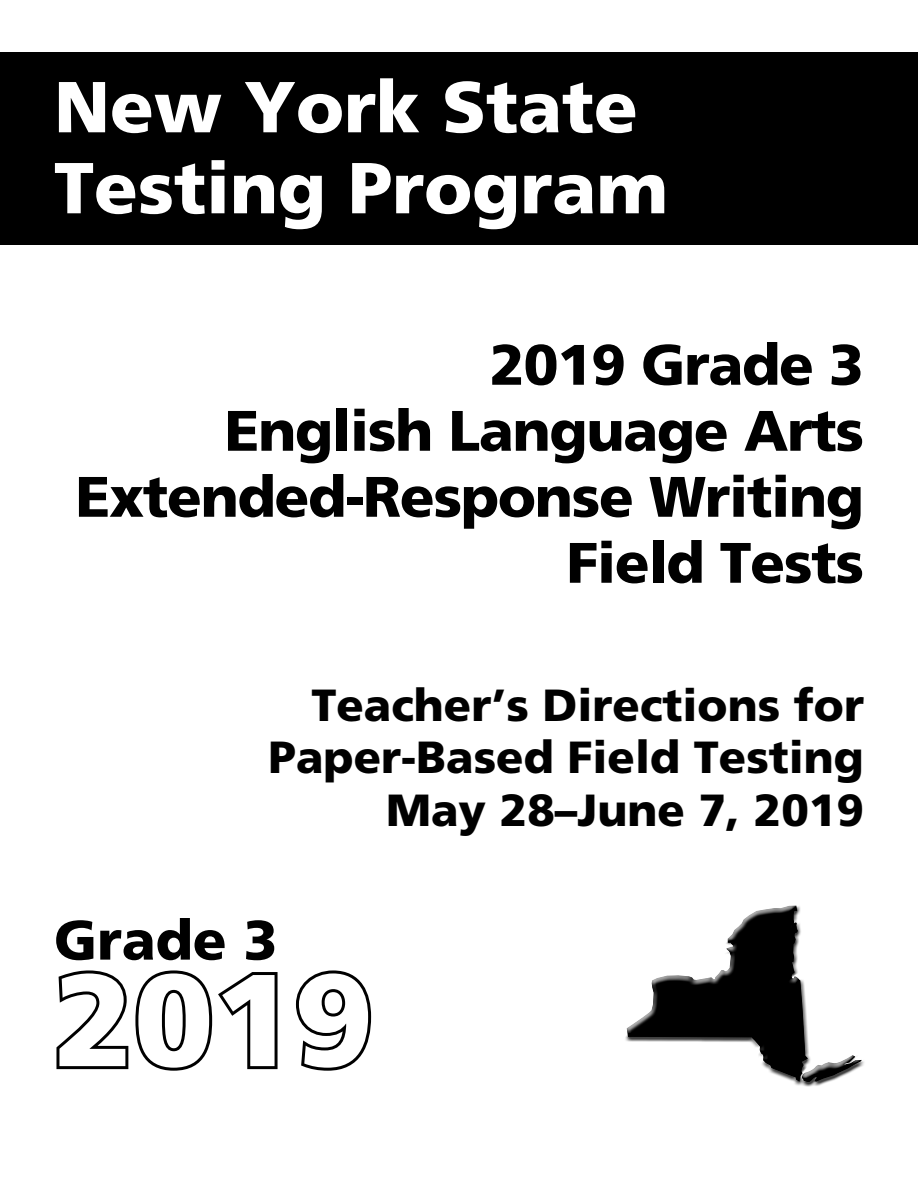
<style>
.page{position:relative;width:918px;height:1188px;background:#fff}
.page>*{position:absolute;margin:0;border:0;box-sizing:border-box;transform-origin:0 0}
.t1{font:900 130.5px "Frutiger LT Std";color:#fff}
.t2{font:900 72px/81px "Frutiger LT Std";color:#fff}
.t3{font:900 57px/66px "Frutiger LT Std";letter-spacing:-.02em;color:#000;text-align:right}
.t4{font:900 55.5px "Frutiger LT Std";color:#000}
.t5{font:900 45px/52.5px "Frutiger LT Std";color:#000;text-align:right}
</style>
<div class="page">
<div style="left:0;top:52px;width:918px;height:193px;background:#000"></div>
<svg style="left:56px;top:970px;width:222px;height:101px"></svg>
<svg style="left:295px;top:970px;width:77px;height:101px"></svg>
<div style="left:624px;top:903px;width:242px;height:183px;background:#000;opacity:.75"></div>
<p class="t2" style="left:54px;top:66px;width:616px">New York State<br>Testing Program</p>
<h1 class="t3" style="left:76px;top:332px;width:790px">2019 Grade 3<br>English Language Arts<br>Extended-Response Writing<br>Field Tests</h1>
<h2 class="t5" style="left:269px;top:679px;width:597px">Teacher’s Directions for<br>Paper-Based Field Testing<br>May 28–June 7, 2019</h2>
<p class="t4" style="left:54px;top:907px;width:225px">Grade 3</p>
<p class="t1" style="left:54px;top:942px;width:321px">2019</p>
</div>
